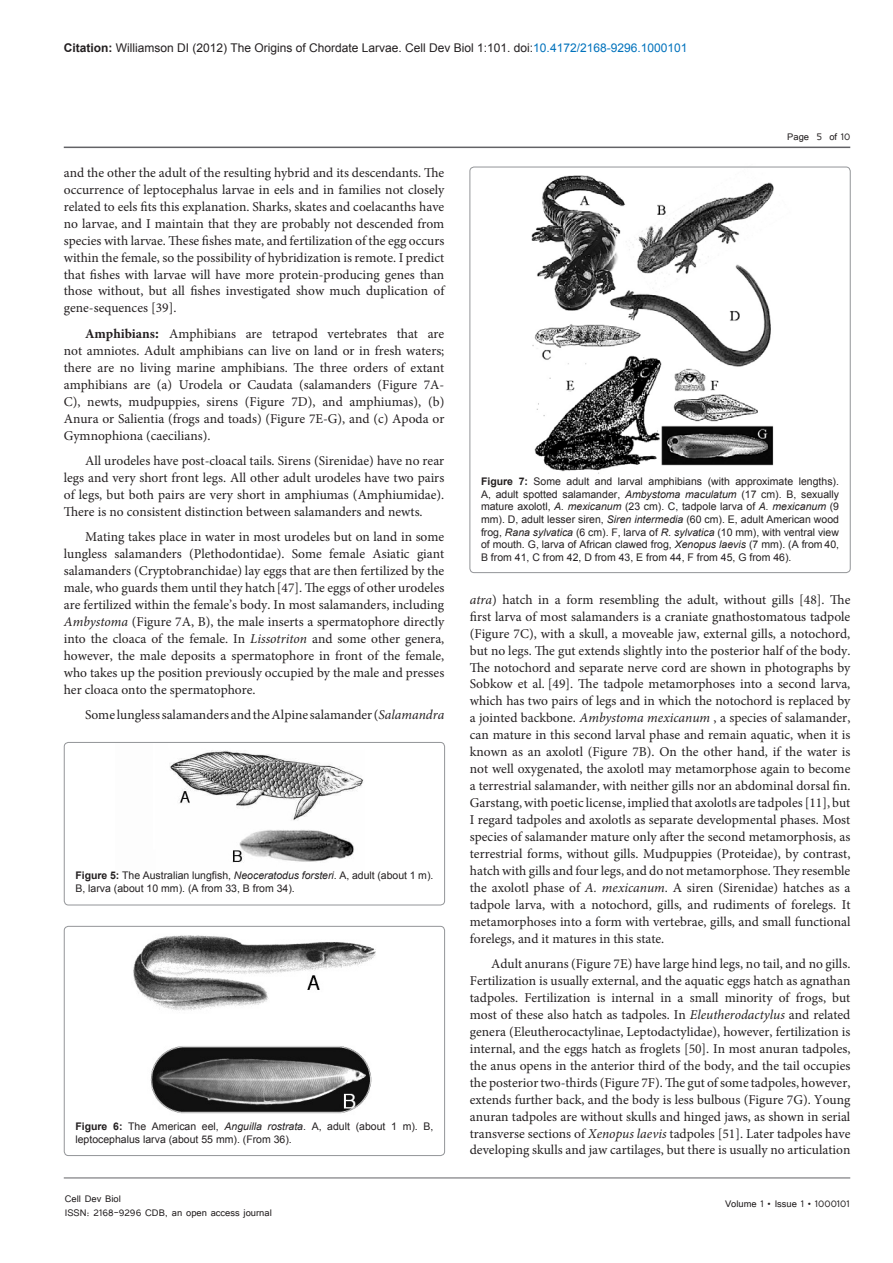
<style>
.page{position:relative;width:893px;height:1263px;background:#fff}
.page>*{position:absolute;margin:0;border:0;box-sizing:border-box;transform-origin:0 0}
.t1{font:13.5px/17px "Minion Pro";color:#231f20;text-align:justify}
.t2{font:12px "Arial";color:#231f20}
.t3{font:12px/14.4px "Tunga";color:#231f20}
.t4{font:10.5px/12.6px "Arial";color:#231f20}
.s1{font-weight:700}
.s2{color:#0072bc}
.s3{font-weight:700;font-size:15px}
.s4{font-style:italic}
</style>
<div class="page">
<hr style="left:64px;top:147px;width:786px;height:1px;background:#636366">
<hr style="left:64px;top:1178px;width:786px;height:1px;background:#636366">
<img style="left:169px;top:750px;width:195px;height:113px">
<div style="left:64px;top:742px;width:381px;height:163px;border:1px solid #939598;border-radius:4px"></div>
<img style="left:133px;top:935px;width:243px;height:179px">
<div style="left:64px;top:926px;width:381px;height:229px;border:1px solid #939598;border-radius:4px"></div>
<img style="left:521px;top:166px;width:278px;height:313px">
<div style="left:470px;top:167px;width:380px;height:406px;border:1px solid #939598;border-radius:4px"></div>
<p class="t2" style="left:64px;top:39px;width:625px"><span class="s1">Citation:</span> Williamson DI (2012) The Origins of Chordate Larvae. Cell Dev Biol 1:101. doi:<span class="s2">10.4172/2168-9296.1000101</span></p>
<p class="t3" style="left:787px;top:128px;width:65px">Page 5 of 10</p>
<p class="t1" style="left:64px;top:164px;width:382px">and the other the adult of the resulting hybrid and its descendants. The occurrence of leptocephalus larvae in eels and in families not closely related to eels fits this explanation. Sharks, skates and coelacanths have no larvae, and I maintain that they are probably not descended from species with larvae. These fishes mate, and fertilization of the egg occurs within the female, so the possibility of hybridization is remote. I predict that fishes with larvae will have more protein-producing genes than those without, but all fishes investigated show much duplication of gene-sequences [39].</p>
<p class="t1" style="left:64px;top:325px;width:382px;text-indent:21px"><span class="s1">Amphibians</span><span class="s3">:</span> Amphibians are tetrapod vertebrates that are not amniotes. Adult amphibians can live on land or in fresh waters; there are no living marine amphibians. The three orders of extant amphibians are (a) Urodela or Caudata (salamanders (Figure 7A-C), newts, mudpuppies, sirens (Figure 7D), and amphiumas), (b)<br>Anura or Salientia (frogs and toads) (Figure 7E-G), and (c) Apoda or Gymnophiona (caecilians).</p>
<p class="t1" style="left:64px;top:452px;width:382px;text-indent:21px">All urodeles have post-cloacal tails. Sirens (Sirenidae) have no rear legs and very short front legs. All other adult urodeles have two pairs of legs, but both pairs are very short in amphiumas (Amphiumidae).<br>There is no consistent distinction between salamanders and newts.</p>
<p class="t1" style="left:64px;top:529px;width:382px;text-indent:21px">Mating takes place in water in most urodeles but on land in some lungless salamanders (Plethodontidae). Some female Asiatic giant salamanders (Cryptobranchidae) lay eggs that are then fertilized by the male, who guards them until they hatch[47]. The eggs of other urodeles are fertilized within the female’s body. In most salamanders, including <span class="s4">Ambystoma</span> (Figure 7A, B), the male inserts a spermatophore directly into the cloaca of the female. In <span class="s4">Lissotriton</span> and some other genera, however, the male deposits a spermatophore in front of the female, who takes up the position previously occupied by the male and presses her cloaca onto the spermatophore.</p>
<p class="t1" style="left:85px;top:707px;width:361px">Some lungless salamanders and the Alpine salamander (<span class="s4">Salamandra</span></p>
<p class="t4" style="left:75px;top:869px;width:360px"><span class="s1">Figure 5:</span> The Australian lungfish, <span class="s4">Neoceratodus forsteri</span>. A, adult (about 1 m).<br>B, larva (about 10 mm). (A from 33, B from 34).</p>
<p class="t4" style="left:75px;top:1120px;width:360px"><span class="s1">Figure 6:</span> The American eel, <span class="s4">Anguilla rostrata</span>. A, adult (about 1 m). B, leptocephalus larva (about 55 mm). (From 36).</p>
<p class="t3" style="left:65px;top:1190px;width:209px">Cell Dev Biol<br>ISSN: 2168-9296 CDB, an open access journal</p>
<p class="t4" style="left:481px;top:475px;width:360px;text-align:justify"><span class="s1">Figure 7:</span> Some adult and larval amphibians (with approximate lengths).<br>A, adult spotted salamander, <span class="s4">Ambystoma maculatum</span> (17 cm). B, sexually mature axolotl, <span class="s4">A. mexicanum</span> (23 cm). C, tadpole larva of <span class="s4">A. mexicanum</span> (9 mm). D, adult lesser siren, <span class="s4">Siren intermedia</span> (60 cm). E, adult American wood frog, <span class="s4">Rana sylvatica</span> (6 cm). F, larva of <span class="s4">R. sylvatica</span> (10 mm), with ventral view of mouth. G, larva of African clawed frog, <span class="s4">Xenopus laevis</span> (7 mm). (A from 40, B from 41, C from 42, D from 43, E from 44, F from 45, G from 46).</p>
<p class="t1" style="left:470px;top:591px;width:382px"><span class="s4">atra</span>) hatch in a form resembling the adult, without gills [48]. The first larva of most salamanders is a craniate gnathostomatous tadpole (Figure 7C), with a skull, a moveable jaw, external gills, a notochord, but no legs. The gut extends slightly into the posterior half of the body.<br>The notochord and separate nerve cord are shown in photographs by Sobkow et al. [49]. The tadpole metamorphoses into a second larva, which has two pairs of legs and in which the notochord is replaced by a jointed backbone. <span class="s4">Ambystoma mexicanum</span> , a species of salamander, can mature in this second larval phase and remain aquatic, when it is known as an axolotl (Figure 7B). On the other hand, if the water is not well oxygenated, the axolotl may metamorphose again to become a terrestrial salamander, with neither gills nor an abdominal dorsal fin.<br>Garstang, with poetic license, implied that axolotls are tadpoles [11], but I regard tadpoles and axolotls as separate developmental phases. Most species of salamander mature only after the second metamorphosis, as terrestrial forms, without gills. Mudpuppies (Proteidae), by contrast, hatch with gills and four legs, and do not metamorphose. They resemble the axolotl phase of <span class="s4">A. mexicanum</span>. A siren (Sirenidae) hatches as a tadpole larva, with a notochord, gills, and rudiments of forelegs. It metamorphoses into a form with vertebrae, gills, and small functional forelegs, and it matures in this state.</p>
<p class="t1" style="left:470px;top:955px;width:382px;text-indent:21px">Adult anurans (Figure 7E) have large hind legs, no tail, and no gills.<br>Fertilization is usually external, and the aquatic eggs hatch as agnathan tadpoles. Fertilization is internal in a small minority of frogs, but most of these also hatch as tadpoles. In <span class="s4">Eleutherodactylus</span> and related genera (Eleutherocactylinae, Leptodactylidae), however, fertilization is internal, and the eggs hatch as froglets [50]. In most anuran tadpoles, the anus opens in the anterior third of the body, and the tail occupies the posterior two-thirds (Figure 7F). The gut of some tadpoles, however, extends further back, and the body is less bulbous (Figure 7G). Young anuran tadpoles are without skulls and hinged jaws, as shown in serial transverse sections of <span class="s4">Xenopus laevis</span> tadpoles [51]. Later tadpoles have developing skulls and jaw cartilages, but there is usually no articulation</p>
<p class="t3" style="left:725px;top:1196px;width:126px">Volume 1 • Issue 1 • 1000101</p>
</div>
